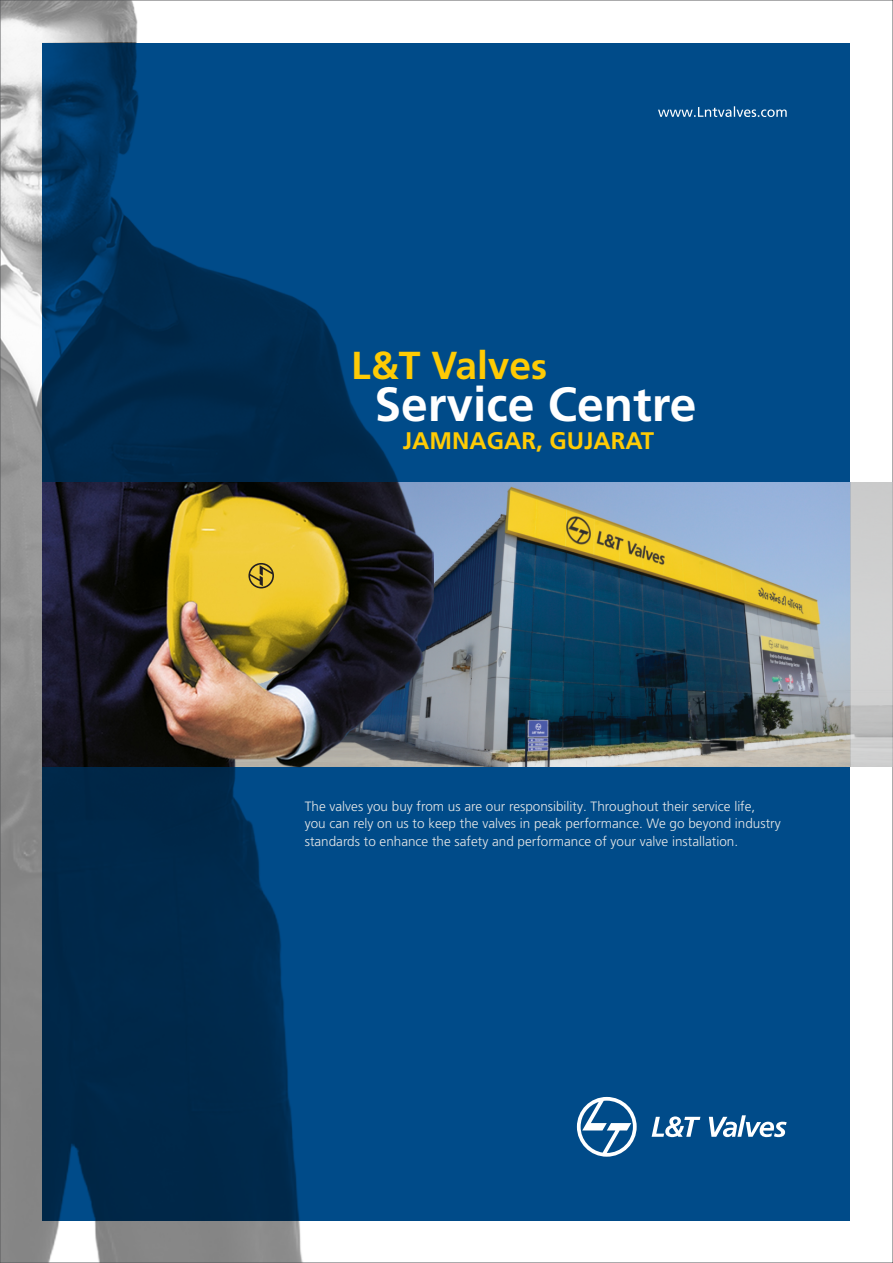
<style>
.page{position:relative;width:893px;height:1263px;background:#fff}
.page>*{position:absolute;margin:0;border:0;box-sizing:border-box;transform-origin:0 0}
.t1{font:700 48px "Frutiger LT Pro";color:#fff}
.t2{font:700 39px "Frutiger LT Pro";color:#ffcb04}
.t3{font:700 24px "Frutiger LT Pro";color:#ffcb04}
.t4{font:300 13.5px/17.2px "Frutiger LT Pro";color:#e7e8e8}
.s1{font-size:36px}
</style>
<div class="page">
<img style="left:2px;top:2px;width:431px;height:1259px">
<div style="left:43px;top:43px;width:807px;height:1177px;background:#004b89"></div>
<img style="left:43px;top:43px;width:356px;height:1177px">
<svg style="left:577px;top:1097px;width:60px;height:60px"></svg>
<svg style="left:652px;top:1115px;width:135px;height:22px"></svg>
<img style="left:433px;top:482px;width:417px;height:285px">
<img style="left:43px;top:482px;width:390px;height:285px">
<svg style="left:658px;top:106px;width:129px;height:11px"></svg>
<svg style="left:248px;top:563px;width:26px;height:25px"></svg>
<div style="left:850px;top:482px;width:43px;height:285px;background:#d1d3d4"></div>
<h2 class="t2" style="left:351px;top:350px;width:197px">L&amp;T Valve<span class="s1">s</span></h2>
<h1 class="t1" style="left:374px;top:385px;width:323px">Service Centre</h1>
<h3 class="t3" style="left:403px;top:431px;width:253px">JAMNAGAR, GUJARAT</h3>
<p class="t4" style="left:305px;top:799px;width:477px">The valves you buy from us are our responsibility. Throughout their service life,<br>you can rely on us to keep the valves in peak performance. We go beyond industry standards to enhance the safety and performance of your valve installation.</p>
</div>
